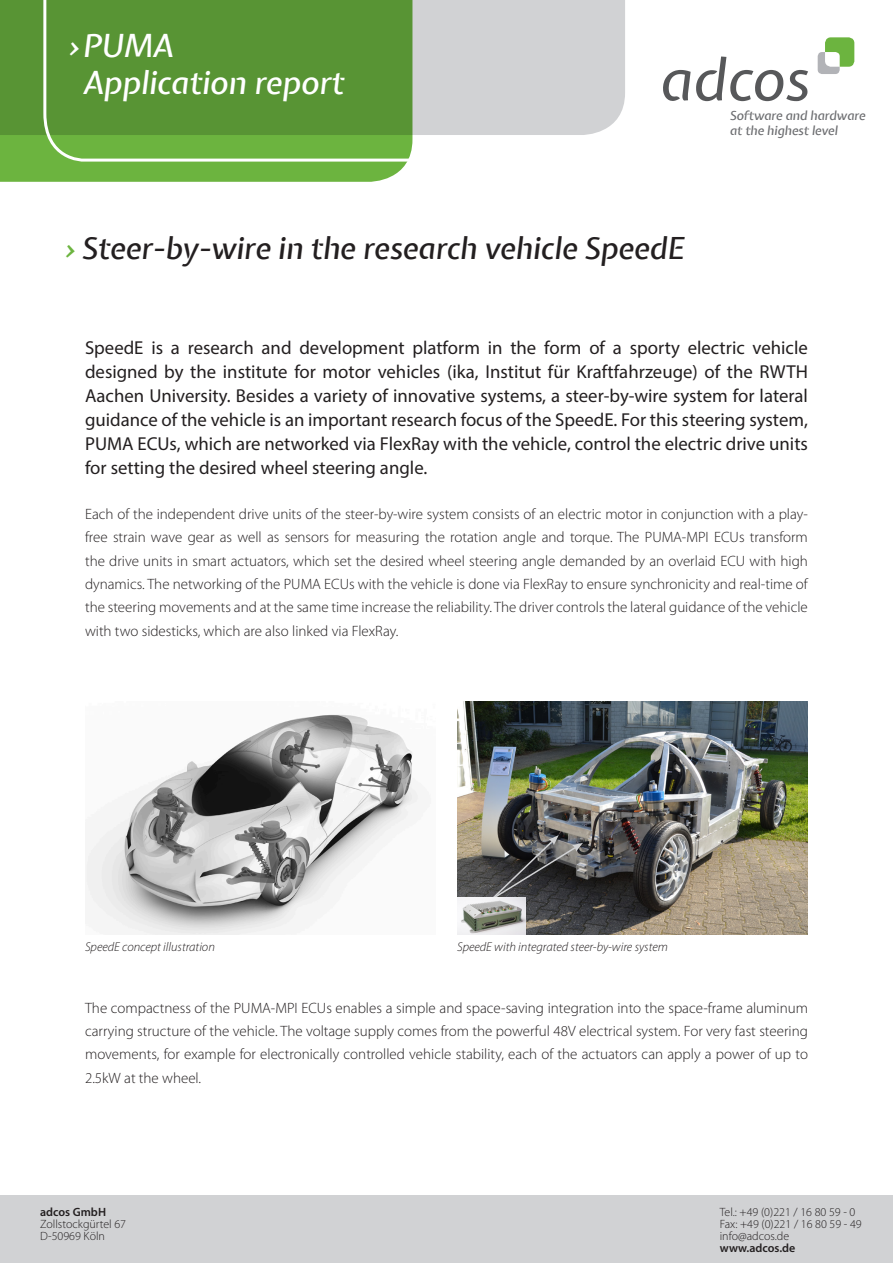
<style>
.page{position:relative;width:893px;height:1263px;background:#fff}
.page>*{position:absolute;margin:0;border:0;box-sizing:border-box;transform-origin:0 0}
.t1{font:italic 500 31.5px/37.5px "Expletus Sans";color:#fff}
.Überschrift{font:italic 500 30px "Expletus Sans";color:#231f20}
.Einleitung{font:18.75px/24px "Myriad Pro";color:#231f20;text-align:justify}
.Fließ_Block{font:300 15px/23.4px "Myriad Pro";color:#231f20;text-align:justify}
.BU{font:italic 300 12.75px "Myriad Pro";color:#231f20}
.t2{font:italic 500 12.45px/15px "Expletus Sans";color:#6c6d70}
.Headline{font:300 12px "Myriad Pro";color:#231f20}
.Headline-2{font:600 12px "Myriad Pro";color:#231f20}
.s1{color:#6cb43f}
</style>
<div class="page">
<div style="left:0;top:1195px;width:893px;height:68px;background:#d1d2d4"></div>
<div style="left:558px;top:0;width:67px;height:135px;background:#d1d2d4"></div>
<svg style="left:0;top:0;width:407px;height:182px;background:#67a93e"></svg>
<svg style="left:42px;top:0;width:516px;height:163px;background:#81ac67"></svg>
<img style="left:457px;top:702px;width:351px;height:232px">
<svg style="left:489px;top:835px;width:94px;height:67px;background:#4b4b4c"></svg>
<img style="left:86px;top:714px;width:333px;height:220px">
<img style="left:457px;top:897px;width:68px;height:37px">
<svg style="left:818px;top:37px;width:36px;height:37px"></svg>
<svg style="left:663px;top:56px;width:145px;height:45px"></svg>
<p class="t1" style="left:83px;top:28px;width:262px;text-indent:-15px">›PUMA<br>Application report</p>
<p class="Überschrift" style="left:65px;top:232px;width:621px"><span class="s1">›</span> Steer-by-wire in the research vehicle SpeedE</p>
<p class="t2" style="left:730px;top:109px;width:137px">Software and hardware at the highest level</p>
<p class="Einleitung" style="left:85px;top:336px;width:724px">SpeedE is a research and development platform in the form of a sporty electric vehicle designed by the institute for motor vehicles (ika, Institut für Kraftfahrzeuge) of the RWTH Aachen University. Besides a variety of innovative systems, a steer-by-wire system for lateral guidance of the vehicle is an important research focus of the SpeedE. For this steering system, PUMA ECUs, which are networked via FlexRay with the vehicle, control the electric drive units for setting the desired wheel steering angle.</p>
<p class="Fließ_Block" style="left:85px;top:502px;width:724px">Each of the independent drive units of the steer-by-wire system consists of an electric motor in conjunction with a play&shy;free strain wave gear as well as sensors for measuring the rotation angle and torque. The PUMA-MPI ECUs transform the drive units in smart actuators, which set the desired wheel steering angle demanded by an overlaid ECU with high dynamics. The networking of the PUMA ECUs with the vehicle is done via FlexRay to ensure synchronicity and real-time of the steering movements and at the same time increase the reliability. The driver controls the lateral guidance of the vehicle with two sidesticks, which are also linked via FlexRay.</p>
<p class="BU" style="left:85px;top:939px;width:131px">SpeedE concept illustration</p>
<p class="BU" style="left:457px;top:939px;width:212px">SpeedE with integrated steer-by-wire system</p>
<p class="Fließ_Block" style="left:85px;top:996px;width:724px">The compactness of the PUMA-MPI ECUs enables a simple and space-saving integration into the space-frame aluminum carrying structure of the vehicle. The voltage supply comes from the powerful 48V electrical system. For very fast steering movements, for example for electronically controlled vehicle stability, each of the actuators can apply a power of up to 2.5kW at the wheel.</p>
<p class="Headline-2" style="left:40px;top:1204px;width:67px">adcos GmbH</p>
<p class="Headline" style="left:40px;top:1217px;width:87px">Zollstockgürtel 67</p>
<p class="Headline" style="left:40px;top:1229px;width:66px">D-50969 Köln</p>
<p class="Headline" style="left:720px;top:1205px;width:137px">Tel.: +49 (0)221 / 16 80 59 - 0</p>
<p class="Headline" style="left:720px;top:1217px;width:143px">Fax: +49 (0)221 / 16 80 59 - 49</p>
<p class="Headline" style="left:720px;top:1229px;width:71px">info@adcos.de</p>
<p class="Headline-2" style="left:720px;top:1240px;width:77px">www.adcos.de</p>
</div>
